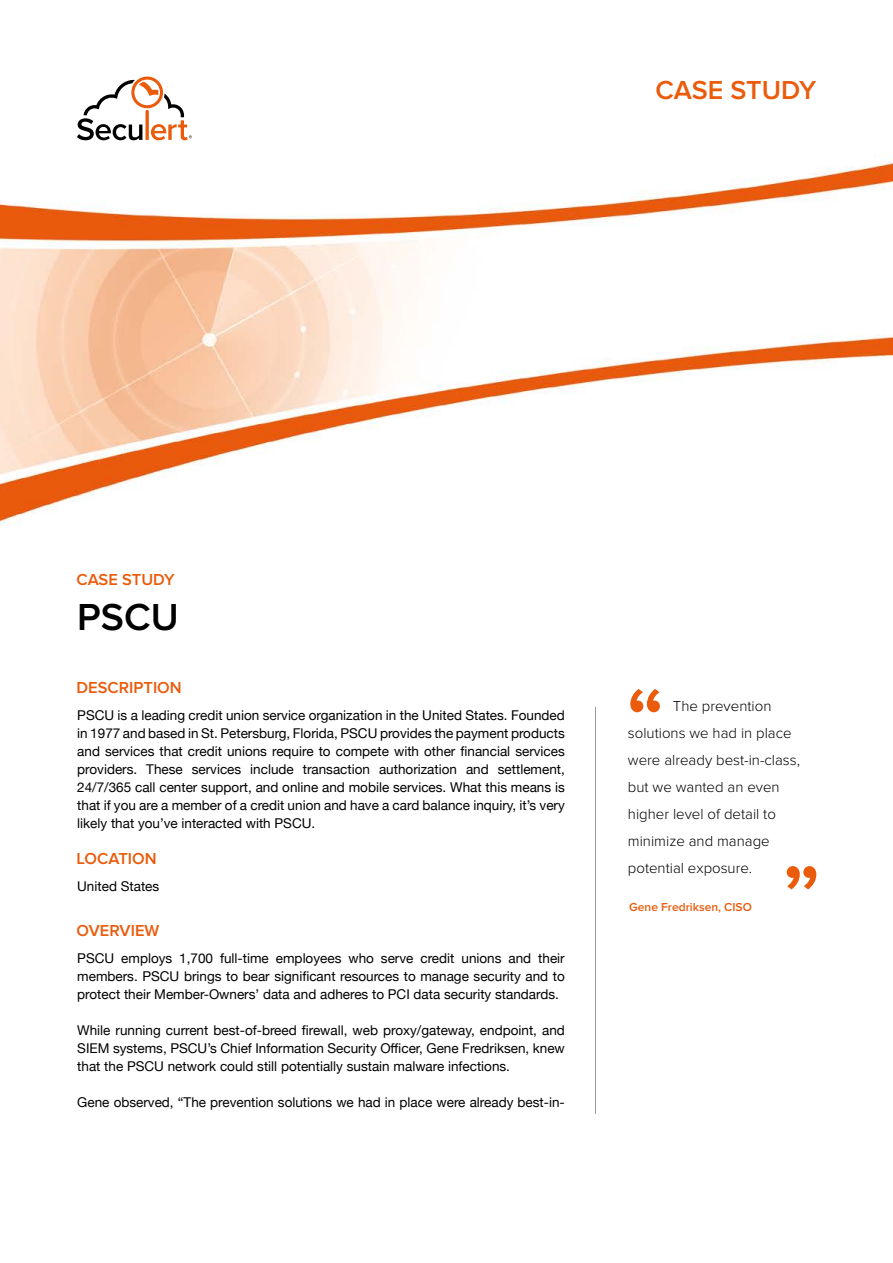
<style>
.page{position:relative;width:893px;height:1263px;background:#fff}
.page>*{position:absolute;margin:0;border:0;box-sizing:border-box;transform-origin:0 0}
.t1{font:600 39px "Proxima Nova";color:#000}
.t2{font:600 27px "Proxima Nova";letter-spacing:-.005em;color:#ea5b0b}
.t3{font:600 16.5px "Proxima Nova";color:#ea5b0b}
.t4{font:300 15px/27px "Proxima Nova";color:#000}
.t5{font:13.5px/18px "Helvetica Neue";color:#000;text-align:justify}
.t6{font:600 12px "Proxima Nova";color:#ea5b0b}
</style>
<div class="page">
<img style="left:0;top:76px;width:893px;height:814px">
<svg style="left:77px;top:77px;width:115px;height:63px"></svg>
<svg style="left:630px;top:689px;width:30px;height:23px"></svg>
<svg style="left:787px;top:866px;width:29px;height:23px"></svg>
<hr style="left:595px;top:708px;width:1px;height:406px;background:#9d9d9c">
<h2 class="t2" style="left:656px;top:74px;width:162px">CASE STUDY</h2>
<p class="t3" style="left:77px;top:570px;width:100px">CASE STUDY</p>
<h1 class="t1" style="left:77px;top:595px;width:103px">PSCU</h1>
<p class="t3" style="left:77px;top:678px;width:107px">DESCRIPTION</p>
<p class="t5" style="left:77px;top:707px;width:489px">PSCU is a leading credit union service organization in the United States. Founded in 1977 and based in St. Petersburg, Florida, PSCU provides the payment products and services that credit unions require to compete with other financial services providers. These services include transaction authorization and settlement, 24/7/365 call center support, and online and mobile services. What this means is that if you are a member of a credit union and have a card balance inquiry, it’s very likely that you’ve interacted with PSCU.</p>
<p class="t3" style="left:77px;top:849px;width:82px">LOCATION</p>
<p class="t5" style="left:77px;top:878px;width:84px">United States</p>
<p class="t3" style="left:77px;top:921px;width:84px">OVERVIEW</p>
<p class="t5" style="left:77px;top:950px;width:489px">PSCU employs 1,700 full-time employees who serve credit unions and their members. PSCU brings to bear significant resources to manage security and to protect their Member-Owners’ data and adheres to PCI data security standards.</p>
<p class="t5" style="left:77px;top:1022px;width:489px">While running current best-of-breed firewall, web proxy/gateway, endpoint, and SIEM systems, PSCU’s Chief Information Security Officer, Gene Fredriksen, knew that the PSCU network could still potentially sustain malware infections.</p>
<p class="t5" style="left:77px;top:1094px;width:489px">Gene observed, “The prevention solutions we had in place were already best-in-</p>
<p class="t4" style="left:628px;top:693px;width:174px;text-indent:45px">The prevention solutions we had in place were already best-in-class, but we wanted an even higher level of detail to minimize and manage potential exposure.</p>
<p class="t6" style="left:629px;top:900px;width:124px">Gene Fredriksen, CISO</p>
</div>
